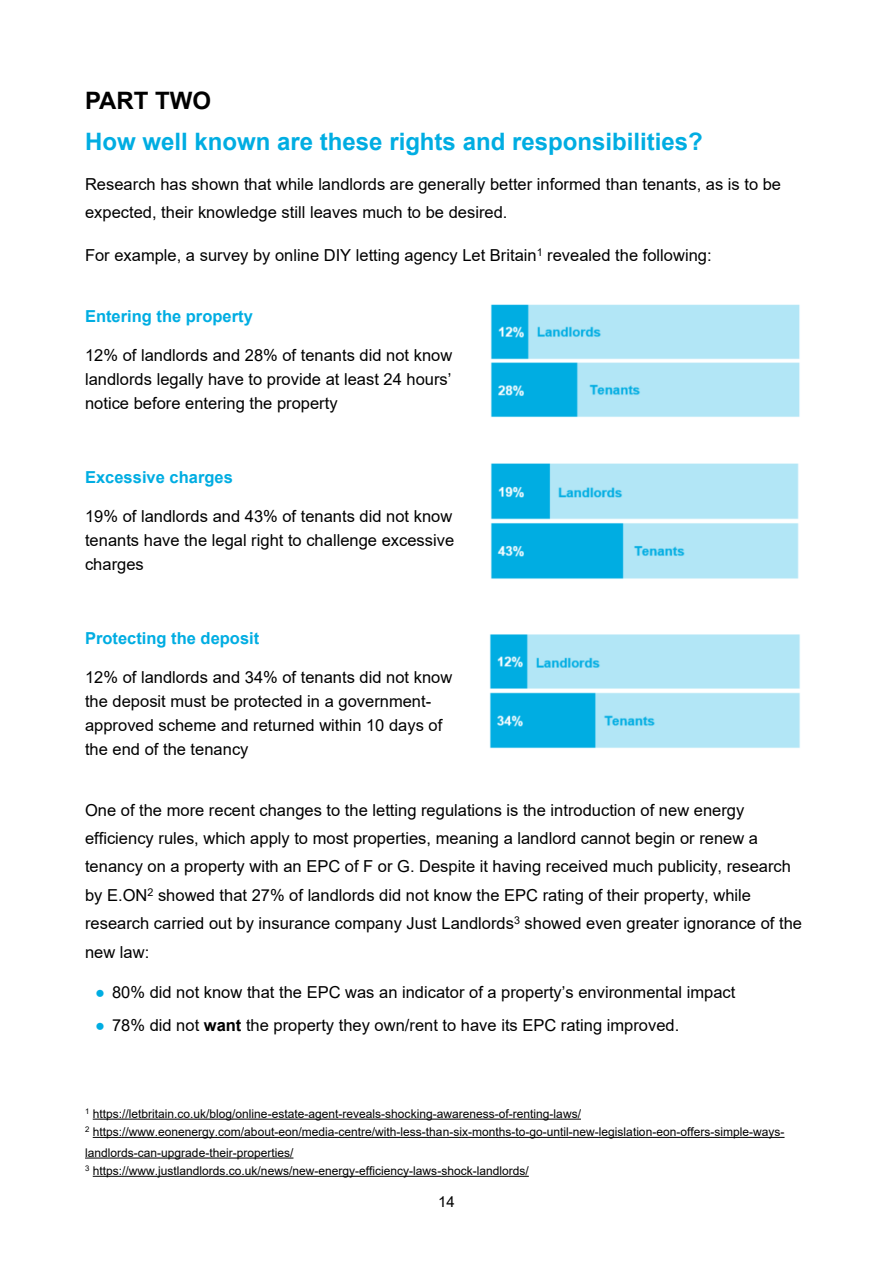
<style>
.page{position:relative;width:893px;height:1263px;background:#fff}
.page>*{position:absolute;margin:0;border:0;box-sizing:border-box;transform-origin:0 0}
.t1{font:700 24px "Arial";color:#00ade2}
.t2{font:700 24px "Arial";color:#000}
.t3{font:16.5px/24px "Arial";color:#000}
.t4{font:700 16.5px "Arial";color:#00ade2}
.t5{font:15px "Arial";color:#000}
.t6{font:12px/18.3px "Arial";color:#000}
.s1{color:#00ade2}
.s2{font-weight:700}
</style>
<div class="page">
<hr style="left:93px;top:1119px;width:488px;height:1px;background:#000">
<hr style="left:93px;top:1137px;width:691px;height:1px;background:#000">
<hr style="left:85px;top:1157px;width:208px;height:1px;background:#000">
<hr style="left:93px;top:1176px;width:436px;height:1px;background:#000">
<img style="left:490px;top:463px;width:309px;height:116px">
<img style="left:490px;top:304px;width:310px;height:114px">
<img style="left:489px;top:634px;width:311px;height:115px">
<h1 class="t2" style="left:85px;top:92px;width:128px">PART TWO</h1>
<h1 class="t1" style="left:85px;top:132px;width:619px">How well known are these rights and responsibilities?</h1>
<p class="t3" style="left:85px;top:171px;width:698px;line-height:28.3px">Research has shown that while landlords are generally better informed than tenants, as is to be expected, their knowledge still leaves much to be desired.</p>
<p class="t3" style="left:85px;top:245px;width:628px">For example, a survey by online DIY letting agency Let Britain<sup>1</sup> revealed the following:</p>
<p class="t4" style="left:85px;top:310px;width:169px">Entering the property</p>
<p class="t3" style="left:85px;top:345px;width:369px;text-align:justify">12% of landlords and 28% of tenants did not know landlords legally have to provide at least 24 hours’ notice before entering the property</p>
<p class="t4" style="left:85px;top:471px;width:149px">Excessive charges</p>
<p class="t3" style="left:85px;top:506px;width:371px;text-align:justify">19% of landlords and 43% of tenants did not know tenants have the legal right to challenge excessive charges</p>
<p class="t4" style="left:85px;top:632px;width:176px">Protecting the deposit</p>
<p class="t3" style="left:85px;top:667px;width:369px">12% of landlords and 34% of tenants did not know the deposit must be protected in a government&shy;approved scheme and returned within 10 days of the end of the tenancy</p>
<p class="t3" style="left:85px;top:797px;width:718px;line-height:28.3px">One of the more recent changes to the letting regulations is the introduction of new energy efficiency rules, which apply to most properties, meaning a landlord cannot begin or renew a tenancy on a property with an EPC of F or G. Despite it having received much publicity, research by E.ON<sup>2</sup> showed that 27% of landlords did not know the EPC rating of their property, while research carried out by insurance company Just Landlords<sup>3</sup> showed even greater ignorance of the new law:</p>
<p class="t3" style="left:95px;top:982px;width:642px"><span class="s1">●</span> 80% did not know that the EPC was an indicator of a property’s environmental impact</p>
<p class="t3" style="left:95px;top:1015px;width:586px"><span class="s1">●</span> 78% did not <span class="s2">want</span> the property they own/rent to have its EPC rating improved.</p>
<p class="t6" style="left:85px;top:1105px;width:701px"><sup>1</sup> https://letbritain.co.uk/blog/online-estate-agent-reveals-shocking-awareness-of-renting-laws/<br><sup>2</sup> https://www.eonenergy.com/about-eon/media-centre/with-less-than-six-months-to-go-until-new-legislation-eon-offers-simple-ways-</p>
<p class="t6" style="left:85px;top:1144px;width:445px">landlords-can-upgrade-their-properties/<br><sup>3</sup> https://www.justlandlords.co.uk/news/new-energy-efficiency-laws-shock-landlords/</p>
<p class="t5" style="left:438px;top:1196px;width:18px">14</p>
</div>
